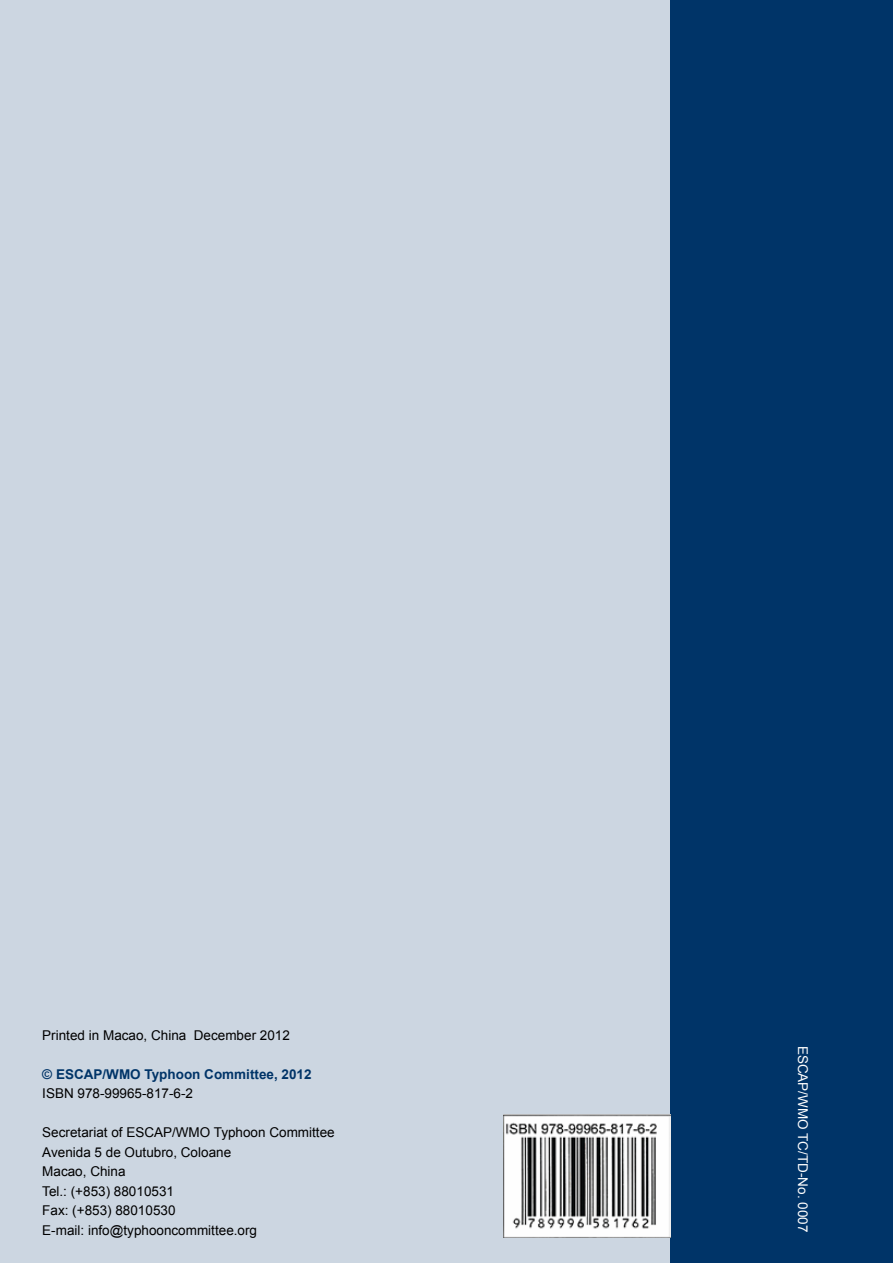
<style>
.page{position:relative;width:893px;height:1263px;background:#fff}
.page>*{position:absolute;margin:0;border:0;box-sizing:border-box;transform-origin:0 0}
.t1{font:13.5px/19.5px "Arial";color:#000}
.t2{font:700 13.5px "Arial";color:#003468}
.t3{font:13.5px "Arial";color:#fff}
</style>
<div class="page">
<div style="left:0;top:0;width:730px;height:1263px;background:#ccd6e1"></div>
<div style="left:670px;top:0;width:223px;height:1263px;background:#003468"></div>
<img style="left:503px;top:1114px;width:167px;height:123px">
<p class="t1" style="left:42px;top:1025px;width:249px">Printed in Macao, China December 2012</p>
<p class="t2" style="left:42px;top:1065px;width:271px">© ESCAP/WMO Typhoon Committee, 2012</p>
<p class="t1" style="left:42px;top:1084px;width:152px">ISB N 978-99965-817-6-2</p>
<p class="t1" style="left:42px;top:1123px;width:294px">Secretariat of ESCAP/WMO Typhoon Committee<br>Avenida 5 de Outubro, Coloane<br>Macao, China<br>Tel.: (+853) 88010531<br>Fax: (+853) 88010530<br>E-mail: info@typhooncommittee.org</p>
<p class="t3" style="left:812px;top:1046px;width:188px;rotate:90deg">ESCAP/WMO TC/TD-No. 0007</p>
</div>
